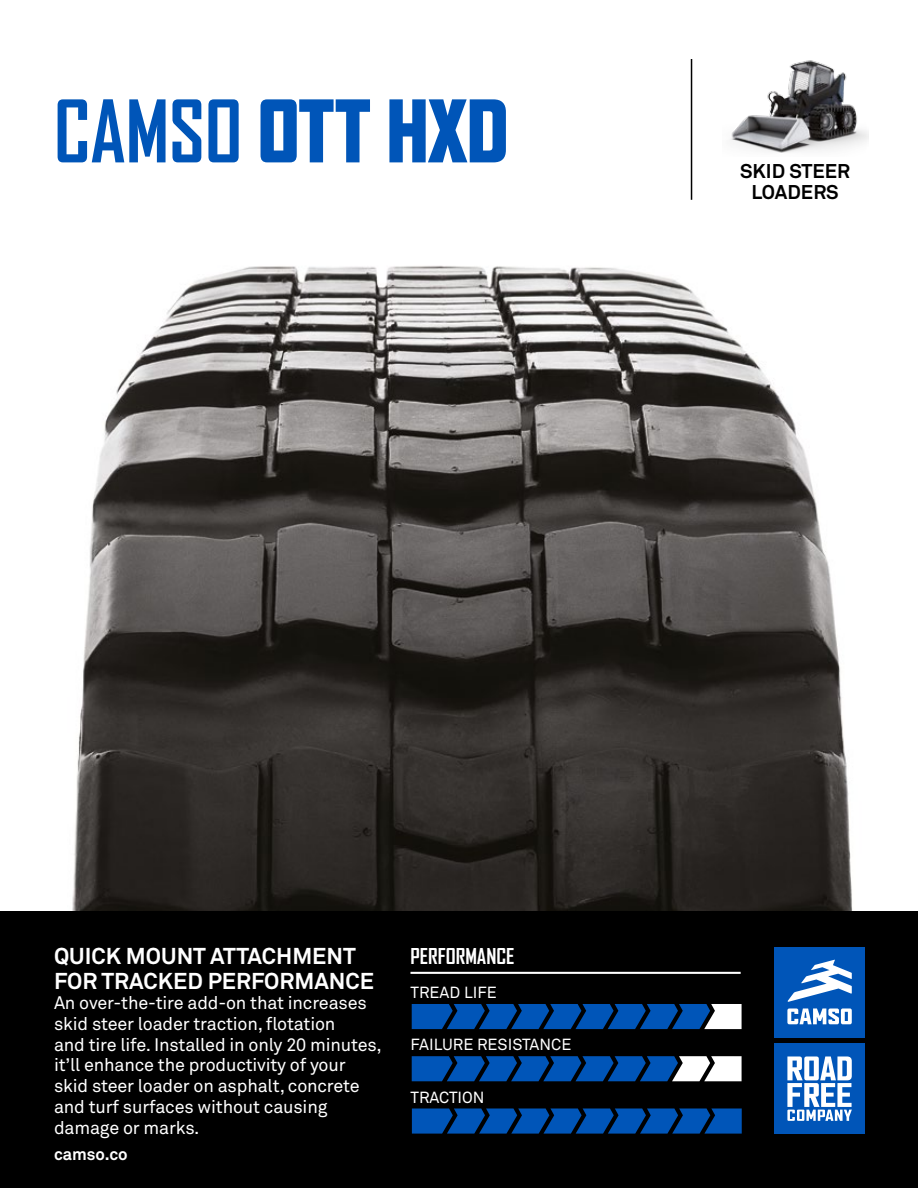
<style>
.page{position:relative;width:918px;height:1188px;background:#fff}
.page>*{position:absolute;margin:0;border:0;box-sizing:border-box;transform-origin:0 0}
.t1{font:900 82.5px "Agency FB";color:#0055b8;scale:.95 1}
.t2{font:700 22.65px/24.3px "Akkurat Office";color:#fff}
.t3{font:700 21px "Agency FB";color:#fff}
.t4{font:700 19.65px/21.1px "Akkurat Office";color:#000;text-align:center}
.t5{font:18px/20.9px "Akkurat Office";letter-spacing:-.01em;color:#fff}
.t6{font:700 16.65px "Akkurat Office";color:#fff}
.t7{font:15.9px "Akkurat Office";color:#fff}
.s1{font-weight:700}
</style>
<div class="page">
<img style="left:72px;top:265px;width:781px;height:646px">
<div style="left:0;top:911px;width:918px;height:277px;background:#000"></div>
<div style="left:775px;top:947px;width:90px;height:90px;background:#0055b8"></div>
<svg style="left:787px;top:1008px;width:65px;height:16px"></svg>
<svg style="left:788px;top:960px;width:64px;height:42px"></svg>
<div style="left:775px;top:1044px;width:90px;height:90px;background:#0055b8"></div>
<svg style="left:787px;top:1056px;width:65px;height:65px"></svg>
<img style="left:730px;top:60px;width:138px;height:93px">
<hr style="left:691px;top:59px;width:1px;height:141px;background:#000">
<hr style="left:410px;top:972px;width:331px;height:2px;background:#fff">
<svg style="left:412px;top:1004px;width:330px;height:25px"></svg>
<svg style="left:412px;top:1108px;width:330px;height:26px"></svg>
<svg style="left:412px;top:1056px;width:330px;height:25px"></svg>
<h1 class="t1" style="left:54px;top:83px;width:479px"><span class="s1">CAMSO</span> OTT HXD</h1>
<p class="t4" style="left:740px;top:160px;width:112px">SKID STEER<br>LOADERS</p>
<p class="t2" style="left:54px;top:945px;width:322px">QUICK MOUNT ATTACHMENT<br>FOR TRACKED PERFORMANCE</p>
<p class="t5" style="left:54px;top:993px;width:329px">An over-the-tire add-on that increases skid steer loader traction, flotation<br>and tire life. Installed in only 20 minutes, it’ll enhance the productivity of your skid steer loader on asphalt, concrete and turf surfaces without causing damage or marks.</p>
<p class="t6" style="left:54px;top:1144px;width:75px">camso.co</p>
<p class="t3" style="left:410px;top:943px;width:105px">PERFORMANCE</p>
<p class="t7" style="left:410px;top:983px;width:88px">TREAD LIFE</p>
<p class="t7" style="left:410px;top:1035px;width:162px">FAILURE RESISTANCE</p>
<p class="t7" style="left:410px;top:1088px;width:76px">TRACTION</p>
</div>
